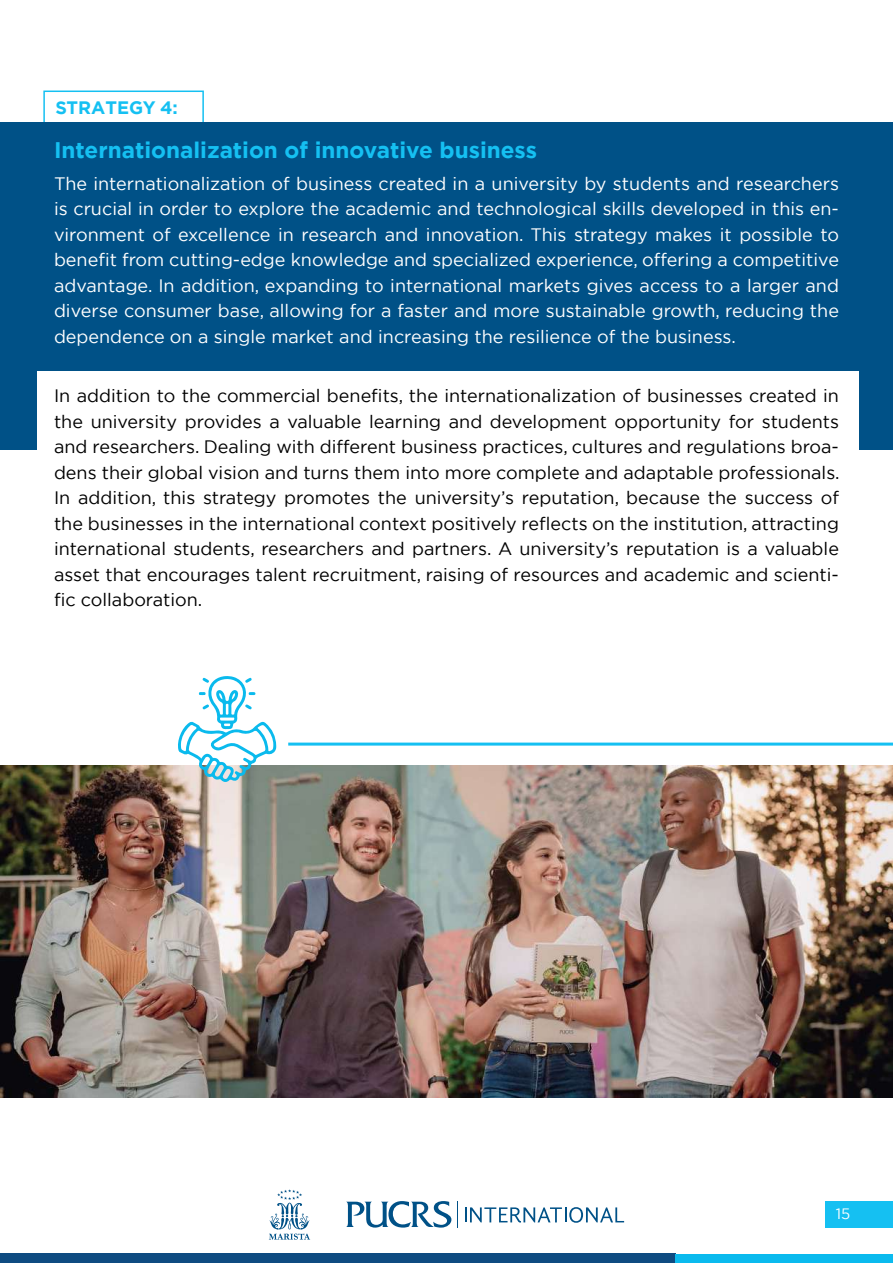
<style>
.page{position:relative;width:893px;height:1263px;background:#fff}
.page>*{position:absolute;margin:0;border:0;box-sizing:border-box;transform-origin:0 0}
.t1{font:700 22.5px "Gotham";color:#15c0f2}
.t2{font:18px/25.5px "Gotham";color:#000;text-align:justify}
.t3{font:18px/25.5px "Gotham";color:#fff;text-align:justify}
.t4{font:700 18px "Gotham";color:#15c0f2}
.t5{font:15px "Gotham";color:#fff}
</style>
<div class="page">
<svg style="left:457px;top:1201px;width:1px;height:27px"></svg>
<svg style="left:346px;top:1201px;width:105px;height:26px"></svg>
<svg style="left:465px;top:1207px;width:159px;height:16px"></svg>
<svg style="left:269px;top:1189px;width:41px;height:51px"></svg>
<div style="left:0;top:1253px;width:675px;height:10px;background:#0e4b81"></div>
<div style="left:675px;top:1253px;width:218px;height:10px;background:#0bbaee"></div>
<div style="left:825px;top:1201px;width:68px;height:27px;background:#15c0f2"></div>
<div style="left:43px;top:91px;width:161px;height:49px;border:2px solid #15c0f2"></div>
<div style="left:0;top:122px;width:893px;height:327px;background:#005187"></div>
<div style="left:37px;top:371px;width:821px;height:193px;background:#fff"></div>
<img style="left:1px;top:766px;width:891px;height:331px">
<svg style="left:176px;top:676px;width:100px;height:107px"></svg>
<svg style="left:288px;top:742px;width:605px;height:4px;background:#4fcff5"></svg>
<p class="t4" style="left:55px;top:96px;width:124px">STRATEGY 4:</p>
<p class="t1" style="left:54px;top:135px;width:484px">Internationalization of innovative business</p>
<p class="t3" style="left:54px;top:170px;width:786px">The internationalization of business created in a university by students and researchers is crucial in order to explore the academic and technological skills developed in this en&shy;vironment of excellence in research and innovation. This strategy makes it possible to benefit from cutting-edge knowledge and specialized experience, offering a competitive advantage. In addition, expanding to international markets gives access to a larger and diverse consumer base, allowing for a faster and more sustainable growth, reducing the dependence on a single market and increasing the resilience of the business.</p>
<p class="t2" style="left:54px;top:383px;width:787px">In addition to the commercial benefits, the internationalization of businesses created in the university provides a valuable learning and development opportunity for students and researchers. Dealing with different business practices, cultures and regulations broa&shy;dens their global vision and turns them into more complete and adaptable professionals.<br>In addition, this strategy promotes the university’s reputation, because the success of the businesses in the international context positively reflects on the institution, attracting international students, researchers and partners. A university’s reputation is a valuable asset that encourages talent recruitment, raising of resources and academic and scienti&shy;fic collaboration.</p>
<p class="t5" style="left:836px;top:1204px;width:16px">15</p>
</div>
